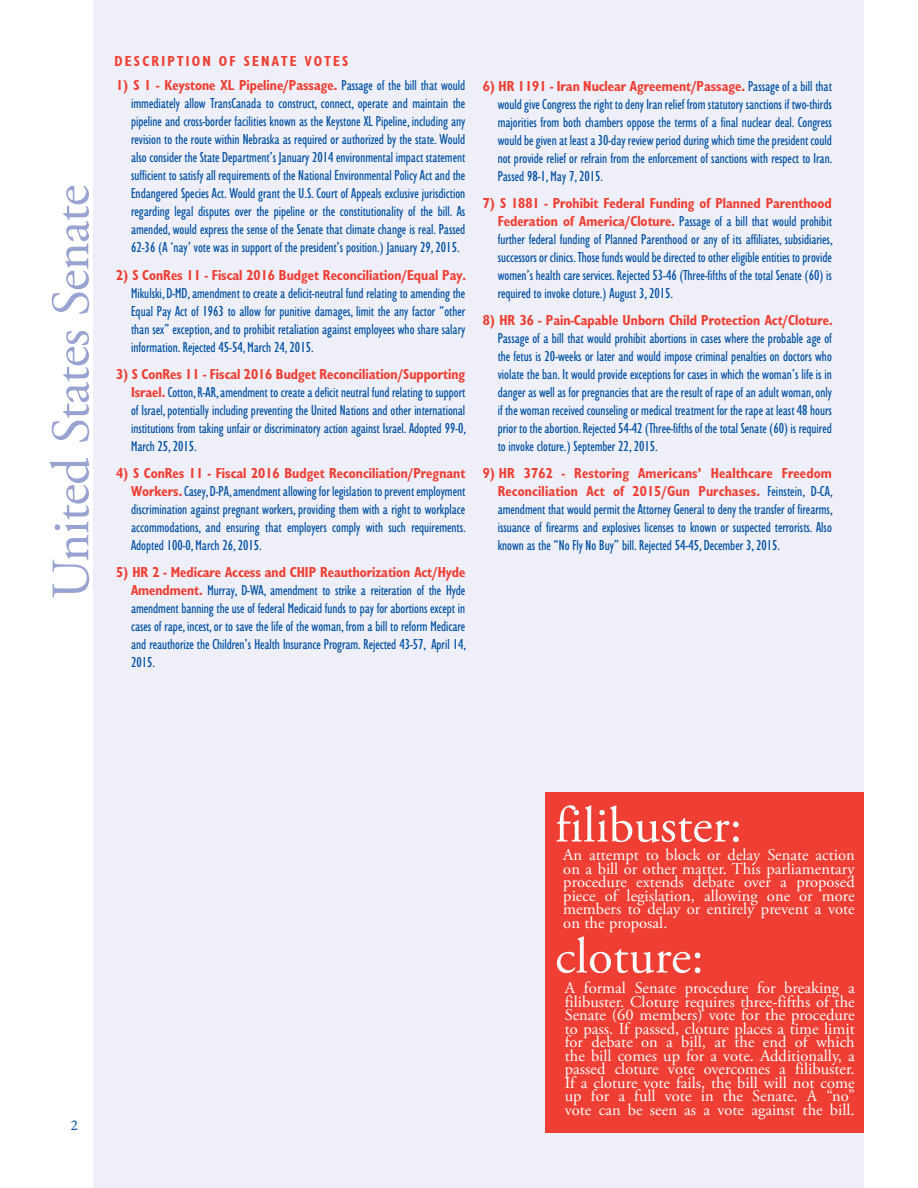
<style>
.page{position:relative;width:918px;height:1188px;background:#fff}
.page>*{position:absolute;margin:0;border:0;box-sizing:border-box;transform-origin:0 0}
.t1{font:54px "Adobe Garamond Pro";letter-spacing:-.015em;color:#99a3d2}
.t2{font:50.55px "Adobe Garamond Pro";color:#fff}
.t3{font:16.5px/13.5px "Adobe Garamond Pro";color:#fff;text-align:justify}
.t4{font:condensed 15px/18px "Gill Sans";color:#0050a3;text-align:justify}
.t5{font:15px/18px "Gill Sans Bld Cnd";color:#ef3e33;text-align:right}
.t6{font:15px "Gill Sans Bld Cnd";letter-spacing:.15em;color:#ef3e33}
.t7{font:15px "Minion Pro";color:#0050a3}
.s1{font-family:"Gill Sans";font-stretch:condensed;color:#0050a3}
.s2{font-family:"Gill Sans Bld Cnd";font-stretch:normal;color:#ef3e33}
</style>
<div class="page">
<div style="left:93px;top:0;width:771px;height:1188px;background:#eeeff8"></div>
<div style="left:545px;top:792px;width:319px;height:341px;background:#ef3e33"></div>
<h1 class="t1" style="left:39px;top:599px;width:416px;rotate:-90deg">United States Senate</h1>
<p class="t6" style="left:114px;top:51px;width:235px">DESCRIPTION OF SENATE VOTES</p>
<p class="t5" style="left:116px;top:78px;width:351px">1) S 1 - Keystone XL Pipeline/Passage. <span class="s1">Passage of the bill that would</span></p>
<p class="t4" style="left:131px;top:96px;width:336px">immediately allow TransCanada to construct, connect, operate and maintain the pipeline and cross-border facilities known as the Keystone XL Pipeline, including any revision to the route within Nebraska as required or authorized by the state. Would also consider the State Department’s January 2014 environmental impact statement sufficient to satisfy all requirements of the National Environmental Policy Act and the Endangered Species Act. Would grant the U.S. Court of Appeals exclusive jurisdiction regarding legal disputes over the pipeline or the constitutionality of the bill. As amended, would express the sense of the Senate that climate change is real. Passed 62-36 (A ‘nay’ vote was in support of the president’s position.) January 29, 2015.</p>
<p class="t5" style="left:116px;top:267px;width:352px">2) S ConRes 11 - Fiscal 2016 Budget Reconciliation/Equal Pay.</p>
<p class="t4" style="left:131px;top:285px;width:336px">Mikulski, D-MD, amendment to create a deficit-neutral fund relating to amending the Equal Pay Act of 1963 to allow for punitive damages, limit the any factor “other than sex” exception, and to prohibit retaliation against employees who share salary information. Rejected 45-54, March 24, 2015.</p>
<p class="t5" style="left:116px;top:366px;width:351px">3) S ConRes 11 - Fiscal 2016 Budget Reconciliation/Supporting</p>
<p class="t4" style="left:131px;top:384px;width:337px"><span class="s2">Israel.</span> Cotton, R-AR, amendment to create a deficit neutral fund relating to support of Israel, potentially including preventing the United Nations and other international institutions from taking unfair or discriminatory action against Israel. Adopted 99-0, March 25, 2015.</p>
<p class="t5" style="left:116px;top:465px;width:351px">4) S ConRes 11 - Fiscal 2016 Budget Reconciliation/Pregnant</p>
<p class="t4" style="left:131px;top:483px;width:336px"><span class="s2">Workers.</span> Casey, D-PA, amendment allowing for legislation to prevent employment discrimination against pregnant workers, providing them with a right to workplace accommodations, and ensuring that employers comply with such requirements.<br>Adopted 100-0, March 26, 2015.</p>
<p class="t5" style="left:116px;top:564px;width:351px">5) HR 2 - Medicare Access and CHIP Reauthorization Act/Hyde</p>
<p class="t4" style="left:131px;top:582px;width:337px"><span class="s2">Amendment.</span> Murray, D-WA, amendment to strike a reiteration of the Hyde amendment banning the use of federal Medicaid funds to pay for abortions except in cases of rape, incest, or to save the life of the woman, from a bill to reform Medicare and reauthorize the Children’s Health Insurance Program. Rejected 43-57, April 14, 2015.</p>
<p class="t5" style="left:483px;top:78px;width:351px">6) HR 1191 - Iran Nuclear Agreement/Passage. <span class="s1">Passage of a bill that</span></p>
<p class="t4" style="left:498px;top:96px;width:336px">would give Congress the right to deny Iran relief from statutory sanctions if two-thirds majorities from both chambers oppose the terms of a final nuclear deal. Congress would be given at least a 30-day review period during which time the president could not provide relief or refrain from the enforcement of sanctions with respect to Iran.<br>Passed 98-1, May 7, 2015.</p>
<p class="t5" style="left:483px;top:195px;width:351px">7) S 1881 - Prohibit Federal Funding of Planned Parenthood</p>
<p class="t4" style="left:498px;top:213px;width:337px"><span class="s2">Federation of America/Cloture.</span> Passage of a bill that would prohibit further federal funding of Planned Parenthood or any of its affiliates, subsidiaries, successors or clinics. Those funds would be directed to other eligible entities to provide women’s health care services. Rejected 53-46 (Three-fifths of the total Senate (60) is required to invoke cloture.) August 3, 2015.</p>
<p class="t5" style="left:483px;top:312px;width:352px">8) HR 36 - Pain-Capable Unborn Child Protection Act/Cloture.</p>
<p class="t4" style="left:498px;top:330px;width:336px">Passage of a bill that would prohibit abortions in cases where the probable age of the fetus is 20-weeks or later and would impose criminal penalties on doctors who violate the ban. It would provide exceptions for cases in which the woman’s life is in danger as well as for pregnancies that are the result of rape of an adult woman, only if the woman received counseling or medical treatment for the rape at least 48 hours prior to the abortion. Rejected 54-42 (Three-fifths of the total Senate (60) is required to invoke cloture.) September 22, 2015.</p>
<p class="t5" style="left:483px;top:466px;width:352px">9) HR 3762 - Restoring Americans’ Healthcare Freedom<br>Reconciliation Act of 2015/Gun Purchases. <span class="s1">Feinstein, D-CA,</span></p>
<p class="t4" style="left:498px;top:502px;width:337px">amendment that would permit the Attorney General to deny the transfer of firearms, issuance of firearms and explosives licenses to known or suspected terrorists. Also known as the “No Fly No Buy” bill. Rejected 54-45, December 3, 2015.</p>
<p class="t7" style="left:71px;top:1115px;width:9px">2</p>
<h2 class="t2" style="left:555px;top:795px;width:189px">filibuster:</h2>
<p class="t3" style="left:563px;top:849px;width:293px">An attempt to block or delay Senate action on a bill or other matter. This parliamentary procedure extends debate over a proposed piece of legislation, allowing one or more members to delay or entirely prevent a vote on the proposal.</p>
<h2 class="t2" style="left:555px;top:926px;width:150px">cloture:</h2>
<p class="t3" style="left:565px;top:982px;width:291px">A formal Senate procedure for breaking a filibuster. Cloture requires three-fifths of the Senate (60 members) vote for the procedure to pass. If passed, cloture places a time limit for debate on a bill, at the end of which the bill comes up for a vote. Additionally, a passed cloture vote overcomes a filibuster.<br>If a cloture vote fails, the bill will not come up for a full vote in the Senate. A “no” vote can be seen as a vote against the bill.</p>
</div>
